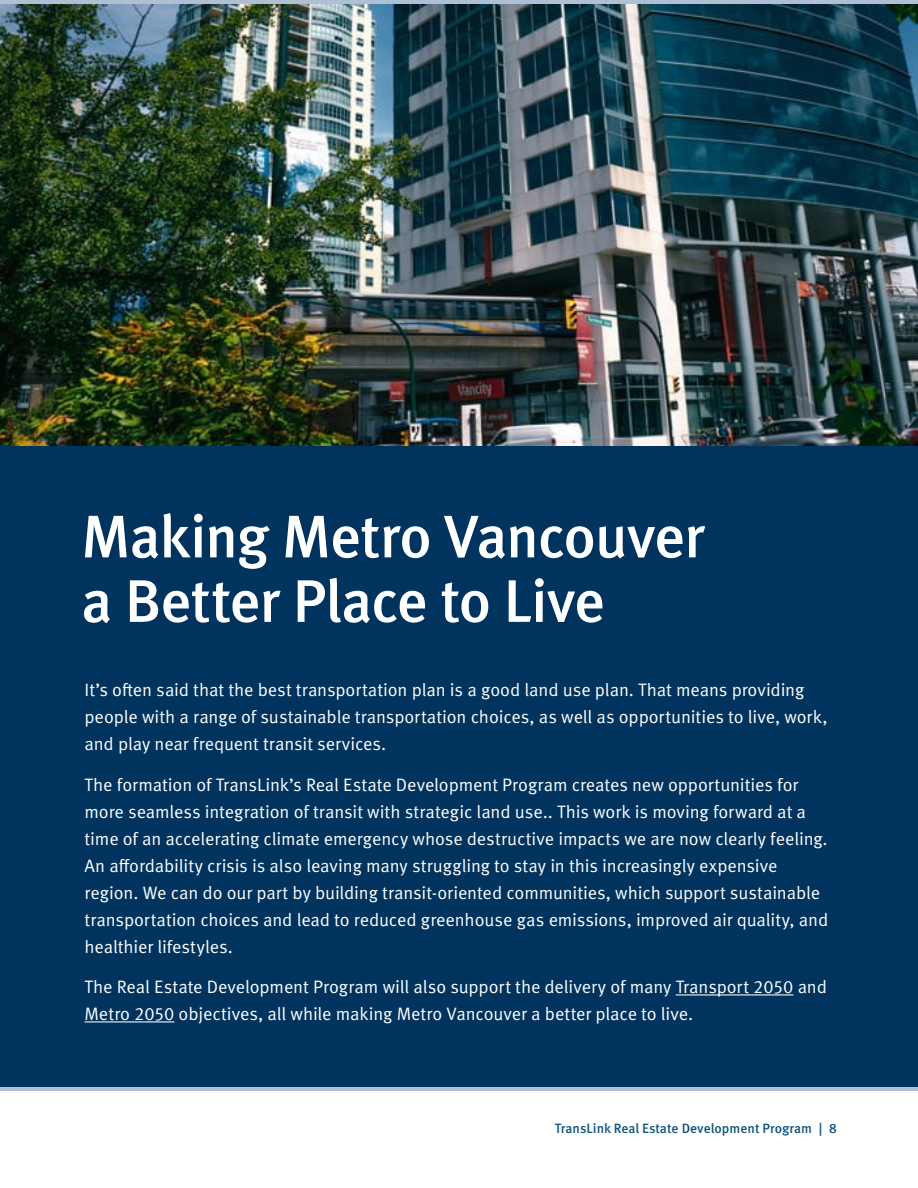
<style>
.page{position:relative;width:918px;height:1188px;background:#fff}
.page>*{position:absolute;margin:0;border:0;box-sizing:border-box;transform-origin:0 0}
.TL_H2{font:500 60px/64.5px "Meta OT";letter-spacing:-.025em;color:#fff}
.BODY{font:18px/27px "Meta OT Norm";letter-spacing:-.01em;color:#fff}
.t1{font:500 13.5px "Meta OT";color:#11567f}
</style>
<div class="page">
<div style="left:0;top:1086px;width:918px;height:5px;background:#afc0d5"></div>
<hr style="left:0;top:0;width:918px;height:4px;background:#afc0d5">
<div style="left:0;top:446px;width:918px;height:641px;background:#00345e"></div>
<img style="left:0;top:4px;width:918px;height:442px">
<hr style="left:676px;top:994px;width:118px;height:1px;background:#fff">
<hr style="left:85px;top:1021px;width:89px;height:1px;background:#fff">
<h2 class="TL_H2" style="left:81px;top:506px;width:625px">Making Metro Vancouver a Better Place to Live</h2>
<p class="BODY" style="left:85px;top:677px;width:745px">It’s often said that the best transportation plan is a good land use plan. That means providing people with a range of sustainable transportation choices, as well as opportunities to live, work, and play near frequent transit services.</p>
<p class="BODY" style="left:85px;top:771px;width:745px">The formation of TransLink’s Real Estate Development Program creates new opportunities for more seamless integration of transit with strategic land use.. This work is moving forward at a time of an accelerating climate emergency whose destructive impacts we are now clearly feeling.<br>An affordability crisis is also leaving many struggling to stay in this increasingly expensive region. We can do our part by building transit-oriented communities, which support sustainable transportation choices and lead to reduced greenhouse gas emissions, improved air quality, and healthier lifestyles.</p>
<p class="BODY" style="left:85px;top:974px;width:744px">The Real Estate Development Program will also support the delivery of many Transport 2050 and<br>Metro 2050 objectives, all while making Metro Vancouver a better place to live.</p>
<p class="t1" style="left:555px;top:1121px;width:284px">TransLink Real Estate Development Program | 8</p>
</div>
